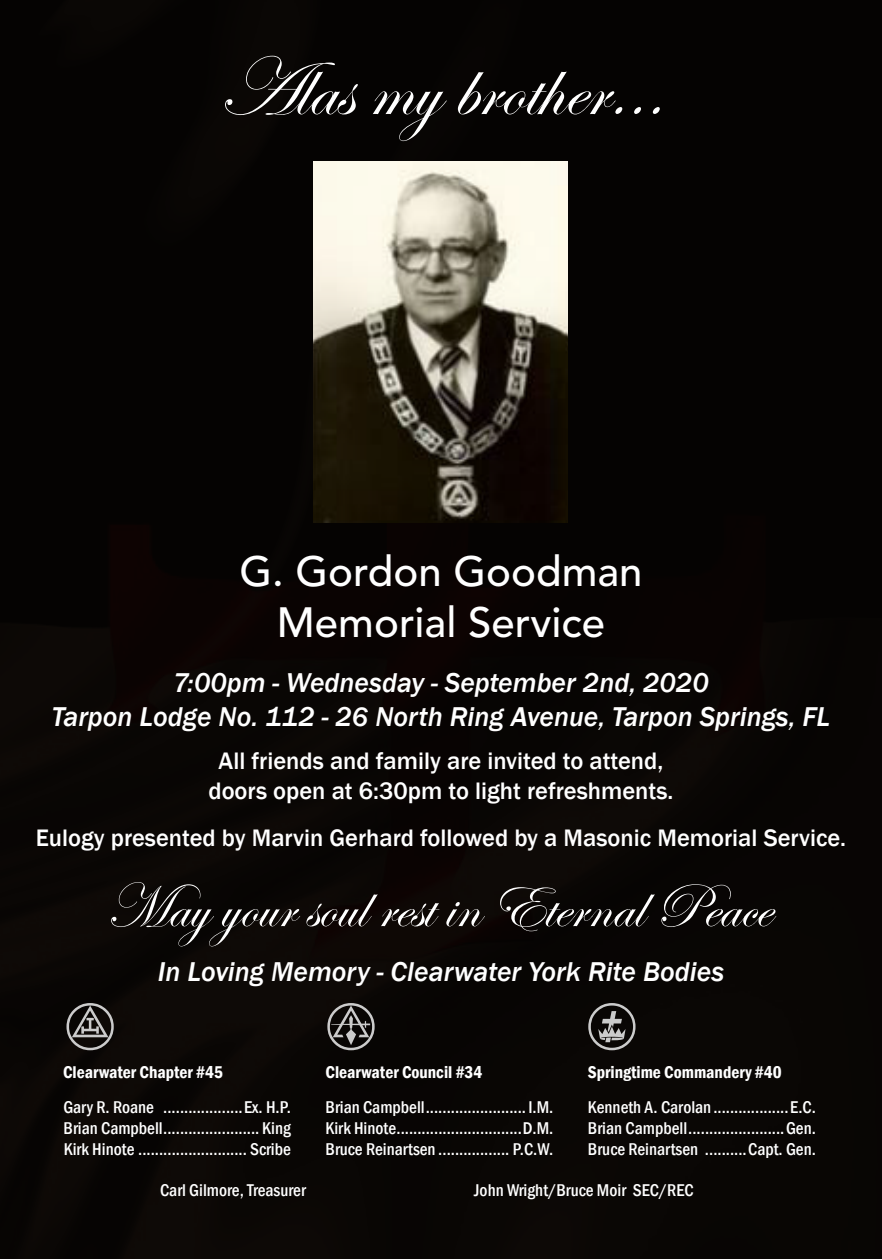
<style>
.page{position:relative;width:882px;height:1260px;background:#fff}
.page>*{position:absolute;margin:0;border:0;box-sizing:border-box;transform-origin:0 0}
.t1{font:84px "Edwardian Script ITC";color:#fff}
.t2{font:63px "Edwardian Script ITC";color:#fff}
.t3{font:500 42px/50.4px "Avenir LT Std";color:#fff;text-align:center}
.t4{font:italic 500 28px/33.6px "Franklin Gothic";color:#fff;text-align:center}
.t5{font:500 24.5px/29.4px "Franklin Gothic";color:#fff;text-align:center}
.t6{font:500 condensed 17.5px/21px "Franklin Gothic";color:#fff;text-align:justify}
.t7{font:600 condensed 17.5px "Franklin Gothic";color:#fff}
</style>
<div class="page">
<div style="left:0;top:0;width:882px;height:1258px;background:#080503"></div>
<svg style="left:66px;top:1003px;width:48px;height:47px;background:#474443"></svg>
<svg style="left:588px;top:1003px;width:48px;height:47px;background:#464443"></svg>
<svg style="left:327px;top:1003px;width:48px;height:47px;background:#464443"></svg>
<img style="left:313px;top:161px;width:254px;height:362px">
<h1 class="t1" style="left:218px;top:42px;width:448px">Alas my brother...</h1>
<h3 class="t3" style="left:239px;top:548px;width:405px">G. Gordon Goodman<br>Memorial Service</h3>
<h3 class="t4" style="left:52px;top:666px;width:780px">7:00pm - Wednesday - September 2nd, 2020<br>Tarpon Lodge No. 112 - 26 North Ring Avenue, Tarpon Springs, FL</h3>
<h3 class="t5" style="left:208px;top:747px;width:467px">All friends and family are invited to attend, doors open at 6:30pm to light refreshments.</h3>
<h3 class="t5" style="left:36px;top:823px;width:812px">Eulogy presented by Marvin Gerhard followed by a Masonic Memorial Service.</h3>
<h2 class="t2" style="left:106px;top:872px;width:666px">May your soul rest in Eternal Peace</h2>
<h3 class="t4" style="left:158px;top:955px;width:568px">In Loving Memory - Clearwater York Rite Bodies</h3>
<p class="t7" style="left:63px;top:1061px;width:162px">Clearwater Chapter #45</p>
<p class="t6" style="left:63px;top:1097px;width:229px">Gary R. Roane ...................Ex. H.P.<br>Brian Campbell....................... King Kirk Hinote .......................... Scribe</p>
<p class="t7" style="left:325px;top:1061px;width:159px">Clearwater Council #34</p>
<p class="t6" style="left:325px;top:1097px;width:229px">Brian Campbell........................ I.M.<br>Kirk Hinote..............................D.M.<br>Bruce Reinartsen ................. P.C.W.</p>
<p class="t7" style="left:588px;top:1061px;width:195px">Springtime Commandery #40</p>
<p class="t6" style="left:588px;top:1097px;width:229px">Kenneth A. Carolan ..................E.C.<br>Brian Campbell.......................Gen.<br>Bruce Reinartsen ..........Capt. Gen.</p>
<p class="t6" style="left:160px;top:1179px;width:147px">Carl Gilmore, Treasurer</p>
<p class="t6" style="left:474px;top:1179px;width:221px">John Wright/Bruce Moir SEC/REC</p>
</div>
